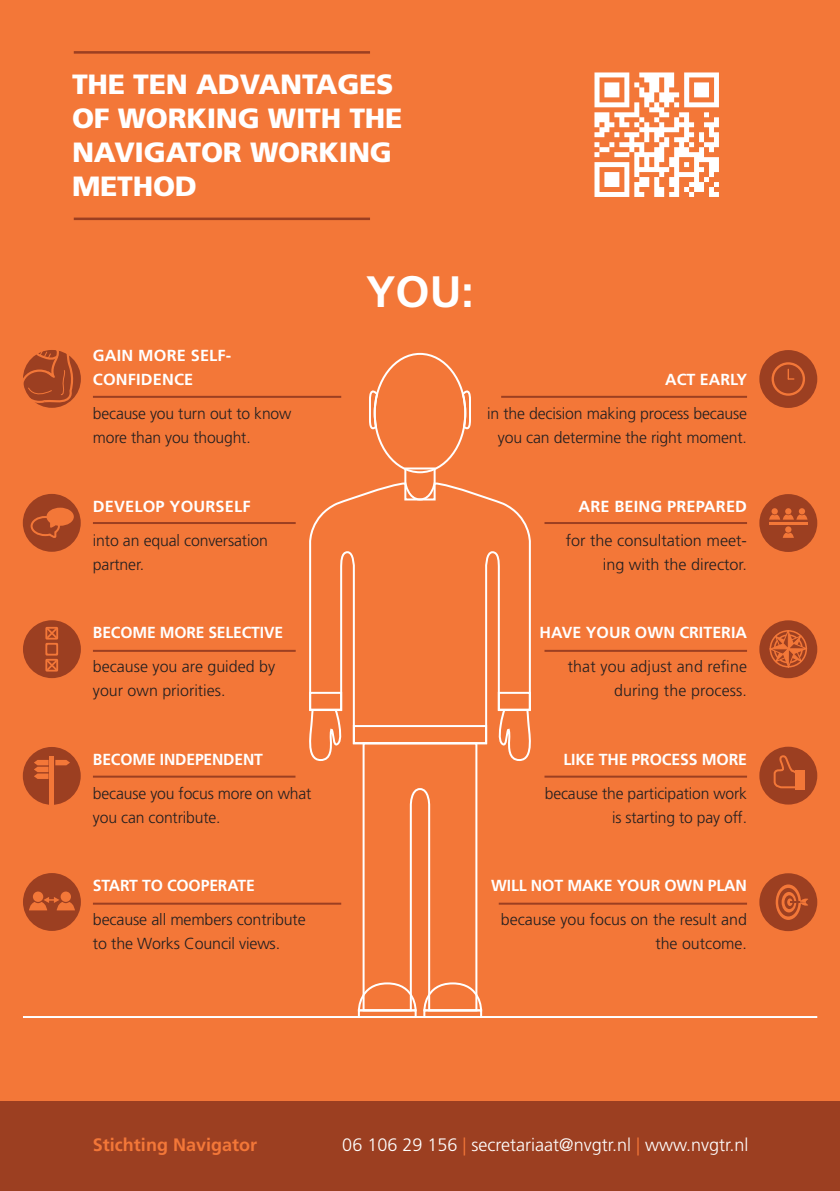
<style>
.page{position:relative;width:840px;height:1191px;background:#fff}
.page>*{position:absolute;margin:0;border:0;box-sizing:border-box;transform-origin:0 0}
.t1{font:700 44px "Frutiger LT Pro";color:#fff}
.t2{font:900 27.8px/34px "Frutiger LT Pro";letter-spacing:-.01em;color:#fff}
.t3{font:300 18px "Frutiger LT Pro";color:#fff}
.t4{font:700 18px "Frutiger LT Pro";color:#f37738}
.t5{font:300 16px/24px "Frutiger LT Pro";letter-spacing:-.01em;color:#231f20}
.t6{font:700 16px/24px "Frutiger LT Pro";color:#fff}
.t7{font:300 16px/24px "Frutiger LT Pro";letter-spacing:.01em;color:#231f20;text-align:right}
.s1{color:#f37738}
</style>
<div class="page">
<div style="left:0;top:0;width:839px;height:1183px;background:#f37738"></div>
<div style="left:0;top:1101px;width:839px;height:90px;background:#9c3f21"></div>
<hr style="left:23px;top:1016px;width:793px;height:2px;background:#fff">
<hr style="left:74px;top:217px;width:296px;height:3px;background:#9c3f21">
<hr style="left:74px;top:51px;width:296px;height:3px;background:#9c3f21">
<svg style="left:309px;top:745px;width:29px;height:16px"></svg>
<svg style="left:502px;top:745px;width:29px;height:16px"></svg>
<div style="left:404px;top:467px;width:31px;height:33px;border:2px solid #fff"></div>
<svg style="left:309px;top:483px;width:222px;height:262px"></svg>
<div style="left:309px;top:692px;width:33px;height:19px;border:2px solid #fff"></div>
<div style="left:497px;top:692px;width:33px;height:19px;border:2px solid #fff"></div>
<svg style="left:351px;top:724px;width:137px;height:288px"></svg>
<div style="left:357px;top:1009px;width:59px;height:9px;border:2px solid #fff"></div>
<div style="left:423px;top:1009px;width:59px;height:9px;border:2px solid #fff"></div>
<svg style="left:369px;top:386px;width:11px;height:45px"></svg>
<svg style="left:460px;top:386px;width:11px;height:45px"></svg>
<div style="left:23px;top:350px;width:58px;height:58px;background:#9c3f21;border-radius:50%"></div>
<svg style="left:23px;top:350px;width:51px;height:54px"></svg>
<div style="left:23px;top:494px;width:58px;height:58px;background:#9c3f21;border-radius:50%"></div>
<div style="left:759px;top:494px;width:57px;height:58px;background:#9c3f21;border-radius:50%"></div>
<div style="left:759px;top:620px;width:57px;height:58px;background:#9c3f21;border-radius:50%"></div>
<div style="left:759px;top:746px;width:57px;height:58px;background:#9c3f21;border-radius:50%"></div>
<div style="left:759px;top:873px;width:57px;height:58px;background:#9c3f21;border-radius:50%"></div>
<div style="left:759px;top:350px;width:57px;height:58px;background:#9c3f21;border-radius:50%"></div>
<div style="left:23px;top:620px;width:58px;height:58px;background:#9c3f21;border-radius:50%"></div>
<div style="left:23px;top:873px;width:58px;height:58px;background:#9c3f21;border-radius:50%"></div>
<div style="left:23px;top:747px;width:58px;height:58px;background:#9c3f21;border-radius:50%"></div>
<hr style="left:93px;top:396px;width:248px;height:2px;background:#9c3f21">
<hr style="left:93px;top:522px;width:202px;height:2px;background:#9c3f21">
<hr style="left:93px;top:650px;width:202px;height:2px;background:#9c3f21">
<hr style="left:93px;top:775px;width:202px;height:2px;background:#9c3f21">
<hr style="left:93px;top:902px;width:248px;height:2px;background:#9c3f21">
<svg style="left:45px;top:627px;width:13px;height:44px"></svg>
<svg style="left:30px;top:507px;width:44px;height:31px"></svg>
<hr style="left:50px;top:756px;width:4px;height:63px;background:#f37738">
<svg style="left:55px;top:760px;width:15px;height:5px"></svg>
<svg style="left:34px;top:760px;width:14px;height:19px"></svg>
<hr style="left:544px;top:522px;width:202px;height:2px;background:#9c3f21">
<hr style="left:501px;top:396px;width:245px;height:2px;background:#9c3f21">
<hr style="left:544px;top:650px;width:202px;height:2px;background:#9c3f21">
<hr style="left:544px;top:775px;width:202px;height:2px;background:#9c3f21">
<hr style="left:498px;top:902px;width:248px;height:2px;background:#9c3f21">
<div style="left:33px;top:891px;width:10px;height:11px;background:#f37738;border-radius:50%"></div>
<div style="left:61px;top:891px;width:10px;height:11px;background:#f37738;border-radius:50%"></div>
<svg style="left:29px;top:897px;width:46px;height:13px"></svg>
<svg style="left:784px;top:526px;width:7px;height:6px"></svg>
<svg style="left:782px;top:532px;width:11px;height:6px"></svg>
<svg style="left:769px;top:508px;width:38px;height:11px"></svg>
<hr style="left:768px;top:522px;width:39px;height:2px;background:#f37738">
<svg style="left:773px;top:755px;width:22px;height:34px"></svg>
<div style="left:795px;top:770px;width:9px;height:19px;background:#f37738"></div>
<svg style="left:775px;top:884px;width:25px;height:36px"></svg>
<svg style="left:777px;top:888px;width:21px;height:28px"></svg>
<svg style="left:781px;top:892px;width:14px;height:20px"></svg>
<div style="left:784px;top:895px;width:9px;height:14px;background:#9c3f21;border-radius:50%"></div>
<svg style="left:786px;top:898px;width:6px;height:8px"></svg>
<svg style="left:789px;top:898px;width:19px;height:8px"></svg>
<div style="left:771px;top:362px;width:33px;height:34px;border:2px solid #f37738;border-radius:50%"></div>
<svg style="left:787px;top:369px;width:6px;height:11px"></svg>
<svg style="left:769px;top:630px;width:37px;height:38px"></svg>
<img style="left:594px;top:72px;width:125px;height:125px">
<h2 class="t2" style="left:72px;top:68px;width:332px">THE TEN ADVANTAGES<br>OF WORKING WITH THE<br>NAVIGATOR WORKING<br>METHOD</h2>
<p class="t6" style="left:93px;top:344px;width:140px">GAIN MORE SELF-<br>CONFIDENCE</p>
<p class="t5" style="left:93px;top:402px;width:200px">because you turn out to know more than you thought.</p>
<p class="t6" style="left:93px;top:494px;width:157px">DEVELOP YOURSELF</p>
<p class="t5" style="left:93px;top:528px;width:176px">into an equal conversation partner.</p>
<p class="t6" style="left:93px;top:620px;width:191px">BECOME MORE SELECTIVE</p>
<p class="t5" style="left:93px;top:654px;width:183px">because you are guided by your own priorities.</p>
<p class="t6" style="left:93px;top:747px;width:161px">BECOME INDEPENDENT</p>
<p class="t5" style="left:93px;top:781px;width:220px">because you focus more on what you can contribute.</p>
<p class="t6" style="left:93px;top:873px;width:163px">START TO COOPERATE</p>
<p class="t5" style="left:93px;top:907px;width:214px">because all members contribute to the Works Council views.</p>
<h1 class="t1" style="left:366px;top:265px;width:109px">YOU:</h1>
<p class="t6" style="left:664px;top:368px;width:11px">ACT</p>
<p class="t6" style="left:699px;top:368px;width:47px">EARLY</p>
<p class="t5" style="left:487px;top:402px;width:261px;text-align:right">in the decision making process because you can determine the right moment.</p>
<p class="t6" style="left:578px;top:494px;width:170px">ARE BEING PREPARED</p>
<p class="t5" style="left:565px;top:528px;width:182px;text-align:right">for the consultation meet&shy;ing with the director.</p>
<p class="t6" style="left:539px;top:620px;width:209px">HAVE YOUR OWN CRITERIA</p>
<p class="t7" style="left:567px;top:654px;width:181px">that you adjust and refine during the process.</p>
<p class="t6" style="left:563px;top:747px;width:185px">LIKE TH E PROCESS MORE</p>
<p class="t5" style="left:544px;top:781px;width:203px;text-align:right">because the participation work is starting to pay off.</p>
<p class="t6" style="left:491px;top:873px;width:255px">WILL NOT MAKE YOUR OWN PLAN</p>
<p class="t5" style="left:500px;top:907px;width:247px;text-align:right">because you focus on the result and the outcome.</p>
<p class="t4" style="left:93px;top:1134px;width:166px">STICHTING NAVIGATOR</p>
<p class="t3" style="left:342px;top:1134px;width:407px">06 106 29 156 <span class="s1">|</span> secretariaat@nvgtr.nl <span class="s1">|</span> www.nvgtr.nl</p>
</div>
